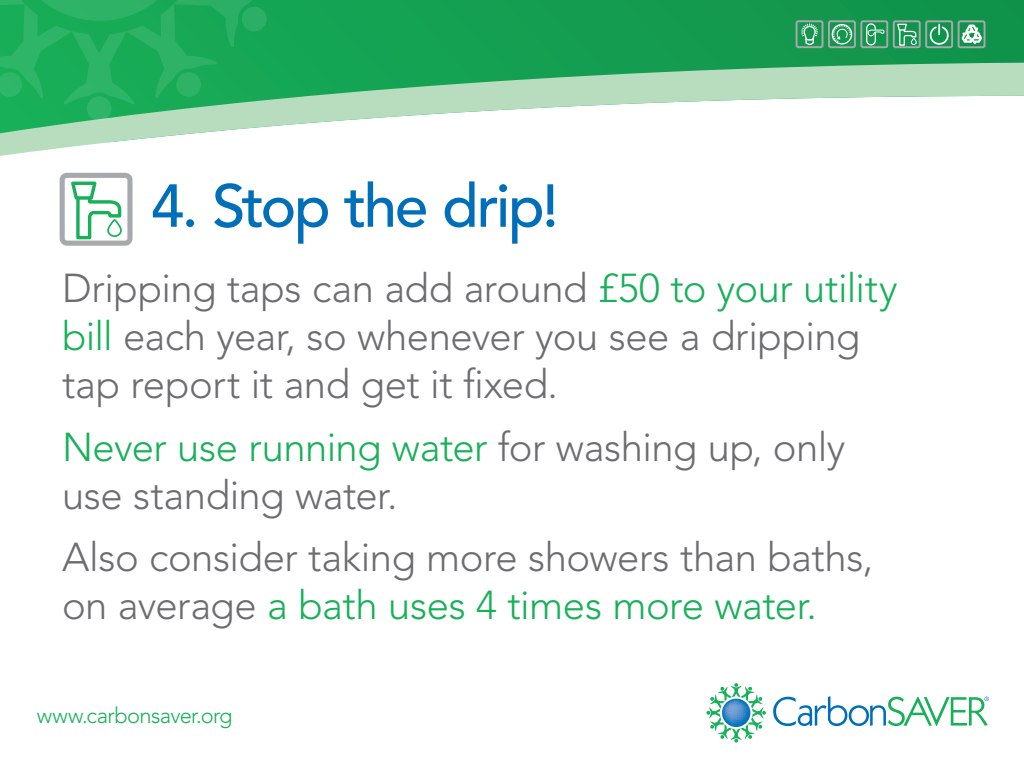
<style>
.page{position:relative;width:1024px;height:768px;background:#fff}
.page>*{position:absolute;margin:0;border:0;box-sizing:border-box;transform-origin:0 0}
.t1{font:500 60px "Avenir LT Std";letter-spacing:-.045em;color:#006fba}
.t2{font:300 40px/48px "Avenir LT Std";letter-spacing:-.01em;color:#6c6d70}
.t3{font:300 21.9px "Avenir LT Std";letter-spacing:-.03em;color:#18b059}
.s1{color:#18b059}
</style>
<div class="page">
<svg style="left:268px;top:0;width:756px;height:63px"></svg>
<svg style="left:0;top:63px;width:1024px;height:93px"></svg>
<div style="left:87px;top:96px;width:25px;height:25px;background:#2eb568;border-radius:50%"></div>
<svg style="left:0;top:0;width:268px;height:105px"></svg>
<svg style="left:773px;top:696px;width:216px;height:30px"></svg>
<svg style="left:706px;top:683px;width:60px;height:60px"></svg>
<svg style="left:801px;top:23px;width:17px;height:22px"></svg>
<div style="left:796px;top:20px;width:27px;height:28px;border:2px solid #a8a9ad;border-radius:2px"></div>
<svg style="left:831px;top:23px;width:22px;height:22px"></svg>
<div style="left:828px;top:20px;width:28px;height:28px;border:2px solid #a8a9ad;border-radius:2px"></div>
<svg style="left:868px;top:29px;width:17px;height:9px"></svg>
<div style="left:866px;top:23px;width:10px;height:22px;border:1px solid #fff;border-radius:4px"></div>
<div style="left:860px;top:20px;width:28px;height:28px;border:2px solid #a8a9ad;border-radius:2px"></div>
<svg style="left:892px;top:19px;width:62px;height:30px"></svg>
<div style="left:958px;top:20px;width:27px;height:28px;border:2px solid #a8a9ad;border-radius:2px"></div>
<svg style="left:962px;top:25px;width:20px;height:19px"></svg>
<svg style="left:59px;top:173px;width:74px;height:73px"></svg>
<p class="t1" style="left:151px;top:171px;width:409px">4. Stop the drip!</p>
<p class="t2" style="left:62px;top:265px;width:837px">Dripping taps can add around <span class="s1">£50 to your utility bill</span> each year, so whenever you see a dripping tap report it and get it fixed.</p>
<p class="t2" style="left:62px;top:423px;width:785px"><span class="s1">Never use running water</span> for washing up, only use standing water.</p>
<p class="t2" style="left:62px;top:533px;width:813px">Also consider taking more showers than baths, on average <span class="s1">a bath uses 4 times more water.</span></p>
<p class="t3" style="left:37px;top:703px;width:197px">www.carbonsaver.org</p>
</div>
